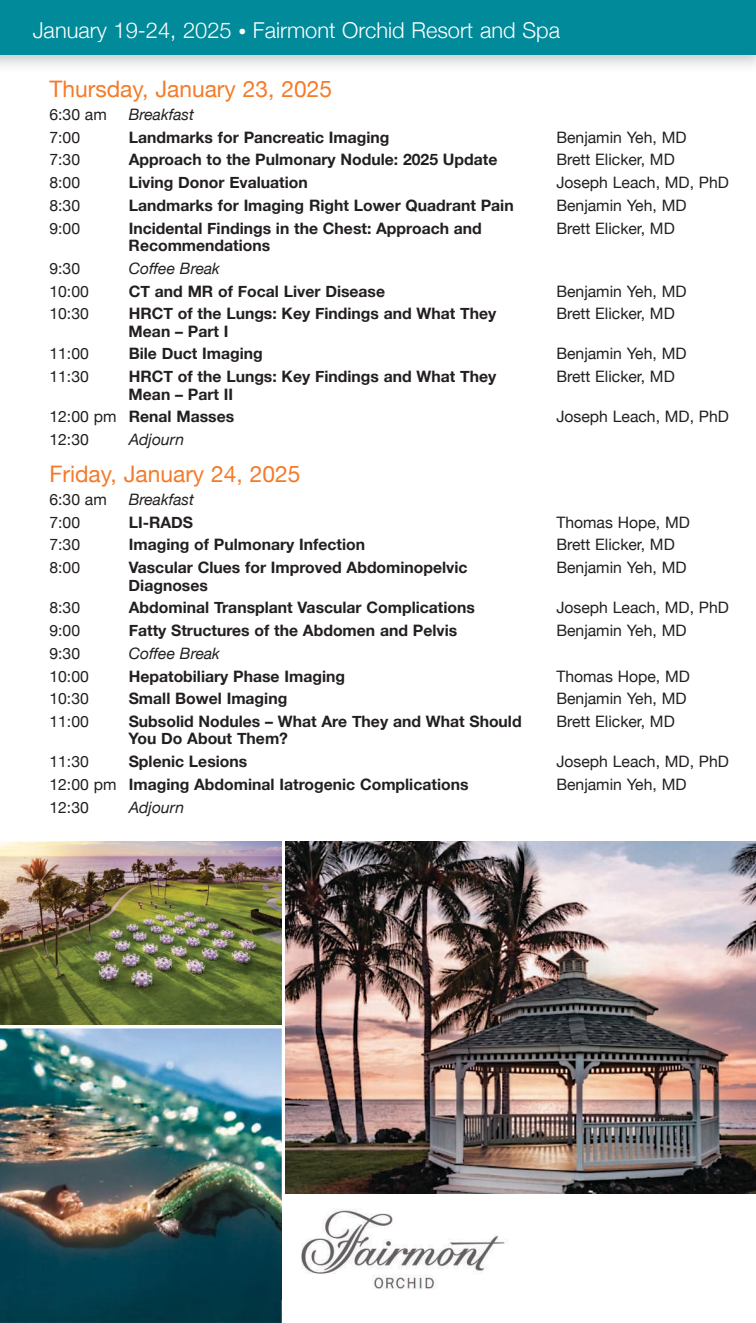
<style>
.page{position:relative;width:756px;height:1323px;background:#fff}
.page>*{position:absolute;margin:0;border:0;box-sizing:border-box;transform-origin:0 0}
.t1{font:22.75px "Helvetica Neue";color:#f47b2a}
.t2{font:300 21.88px "Helvetica Neue";color:#fff}
.t3{font:700 15.75px/22.8px "Helvetica Neue";color:#231f20;text-align:right}
.t4{font:15.75px "Helvetica Neue";color:#231f20}
.t5{font:italic 15.75px "Helvetica Neue";color:#231f20}
.s1{font-size:15.75px}
.s2{font-weight:400}
</style>
<div class="page">
<img style="left:0;top:841px;width:282px;height:184px">
<div style="left:0;top:0;width:756px;height:55px;background:#008a9a"></div>
<img style="left:0;top:1028px;width:282px;height:295px">
<img style="left:286px;top:841px;width:470px;height:352px">
<img style="left:270px;top:1199px;width:237px;height:101px">
<h2 class="t2" style="left:33px;top:13px;width:529px">January 19-24, 2025 <span class="s1">•</span> Fairmont Orchid Resort and Spa</h2>
<h1 class="t1" style="left:49px;top:73px;width:284px">Thursday, January 23, 2025</h1>
<p class="t4" style="left:49px;top:103px;width:59px">6:30 am</p>
<p class="t5" style="left:129px;top:103px;width:67px">Breakfast</p>
<p class="t4" style="left:49px;top:126px;width:32px">7:00</p>
<p class="t3" style="left:129px;top:126px;width:262px">Landmarks for Pancreatic Imaging</p>
<p class="t4" style="left:556px;top:126px;width:132px">Benjamin Yeh, MD</p>
<p class="t4" style="left:49px;top:148px;width:32px">7:30</p>
<p class="t3" style="left:129px;top:149px;width:370px">Approach to the Pulmonary Nodule: 2025 Update</p>
<p class="t4" style="left:556px;top:148px;width:120px">Brett Elicker, MD</p>
<p class="t4" style="left:49px;top:171px;width:32px">8:00</p>
<p class="t3" style="left:129px;top:171px;width:181px">Living Donor Evaluation</p>
<p class="t4" style="left:556px;top:171px;width:174px">Joseph Leach, MD, PhD</p>
<p class="t4" style="left:49px;top:194px;width:32px">8:30</p>
<p class="t3" style="left:129px;top:194px;width:386px">Landmarks for Imaging Right Lower Quadrant Pain</p>
<p class="t4" style="left:556px;top:194px;width:132px">Benjamin Yeh, MD</p>
<p class="t4" style="left:49px;top:217px;width:32px">9:00</p>
<p class="t3" style="left:129px;top:217px;width:355px">Incidental Findings in the Chest: Approach and</p>
<p class="t4" style="left:556px;top:217px;width:120px">Brett Elicker, MD</p>
<p class="t3" style="left:129px;top:234px;width:143px">Recommendations</p>
<p class="t4" style="left:49px;top:257px;width:32px">9:30</p>
<p class="t5" style="left:129px;top:257px;width:93px">Coffee Break</p>
<p class="t4" style="left:49px;top:280px;width:41px">10:00</p>
<p class="t3" style="left:129px;top:280px;width:258px">CT and MR of Focal Liver Disease</p>
<p class="t4" style="left:556px;top:280px;width:132px">Benjamin Yeh, MD</p>
<p class="t4" style="left:49px;top:302px;width:41px">10:30</p>
<p class="t3" style="left:129px;top:303px;width:369px">HRCT of the Lungs: Key Findings and What They</p>
<p class="t4" style="left:556px;top:302px;width:120px">Brett Elicker, MD</p>
<p class="t3" style="left:129px;top:320px;width:101px">Mean – Part I</p>
<p class="t4" style="left:49px;top:343px;width:41px">11:00</p>
<p class="t3" style="left:129px;top:343px;width:136px">Bile Duct Imaging</p>
<p class="t4" style="left:556px;top:343px;width:132px">Benjamin Yeh, MD</p>
<p class="t4" style="left:49px;top:365px;width:41px">11:30</p>
<p class="t3" style="left:129px;top:366px;width:369px">HRCT of the Lungs: Key Findings and What They</p>
<p class="t4" style="left:556px;top:365px;width:120px">Brett Elicker, MD</p>
<p class="t3" style="left:49px;top:383px;width:186px">Mean – Part II<br><span class="s2">12:00 pm</span> Renal Masses</p>
<p class="t4" style="left:556px;top:406px;width:174px">Joseph Leach, MD, PhD</p>
<p class="t4" style="left:49px;top:428px;width:41px">12:30</p>
<p class="t5" style="left:129px;top:428px;width:57px">Adjourn</p>
<h1 class="t1" style="left:49px;top:458px;width:252px">Friday, January 24, 2025</h1>
<p class="t4" style="left:49px;top:488px;width:59px">6:30 am</p>
<p class="t5" style="left:129px;top:488px;width:67px">Breakfast</p>
<p class="t4" style="left:49px;top:511px;width:32px">7:00</p>
<p class="t3" style="left:129px;top:511px;width:66px">LI-RADS</p>
<p class="t4" style="left:556px;top:511px;width:135px">Thomas Hope, MD</p>
<p class="t4" style="left:49px;top:533px;width:32px">7:30</p>
<p class="t3" style="left:129px;top:534px;width:238px">Imaging of Pulmonary Infection</p>
<p class="t4" style="left:556px;top:533px;width:120px">Brett Elicker, MD</p>
<p class="t4" style="left:49px;top:556px;width:32px">8:00</p>
<p class="t3" style="left:129px;top:556px;width:340px">Vascular Clues for Improved Abdominopelvic</p>
<p class="t4" style="left:556px;top:556px;width:132px">Benjamin Yeh, MD</p>
<p class="t3" style="left:129px;top:574px;width:81px">Diagnoses</p>
<p class="t4" style="left:49px;top:596px;width:32px">8:30</p>
<p class="t3" style="left:129px;top:597px;width:348px">Abdominal Transplant Vascular Complications</p>
<p class="t4" style="left:556px;top:596px;width:174px">Joseph Leach, MD, PhD</p>
<p class="t4" style="left:49px;top:619px;width:32px">9:00</p>
<p class="t3" style="left:129px;top:619px;width:330px">Fatty Structures of the Abdomen and Pelvis</p>
<p class="t4" style="left:556px;top:619px;width:132px">Benjamin Yeh, MD</p>
<p class="t4" style="left:49px;top:642px;width:32px">9:30</p>
<p class="t5" style="left:129px;top:642px;width:93px">Coffee Break</p>
<p class="t4" style="left:49px;top:665px;width:41px">10:00</p>
<p class="t3" style="left:129px;top:665px;width:218px">Hepatobiliary Phase Imaging</p>
<p class="t4" style="left:556px;top:665px;width:135px">Thomas Hope, MD</p>
<p class="t4" style="left:49px;top:687px;width:41px">10:30</p>
<p class="t3" style="left:129px;top:688px;width:160px">Small Bowel Imaging</p>
<p class="t4" style="left:556px;top:687px;width:132px">Benjamin Yeh, MD</p>
<p class="t4" style="left:49px;top:710px;width:41px">11:00</p>
<p class="t3" style="left:129px;top:710px;width:394px">Subsolid Nodules – What Are They and What Should</p>
<p class="t4" style="left:556px;top:710px;width:120px">Brett Elicker, MD</p>
<p class="t3" style="left:129px;top:728px;width:161px">You Do About Them?</p>
<p class="t4" style="left:49px;top:750px;width:41px">11:30</p>
<p class="t3" style="left:129px;top:751px;width:120px">Splenic Lesions</p>
<p class="t4" style="left:556px;top:750px;width:174px">Joseph Leach, MD, PhD</p>
<p class="t3" style="left:49px;top:773px;width:421px"><span class="s2">12:00 pm</span> Imaging Abdominal Iatrogenic Complications</p>
<p class="t4" style="left:556px;top:773px;width:132px">Benjamin Yeh, MD</p>
<p class="t4" style="left:49px;top:796px;width:41px">12:30</p>
<p class="t5" style="left:129px;top:796px;width:57px">Adjourn</p>
</div>
